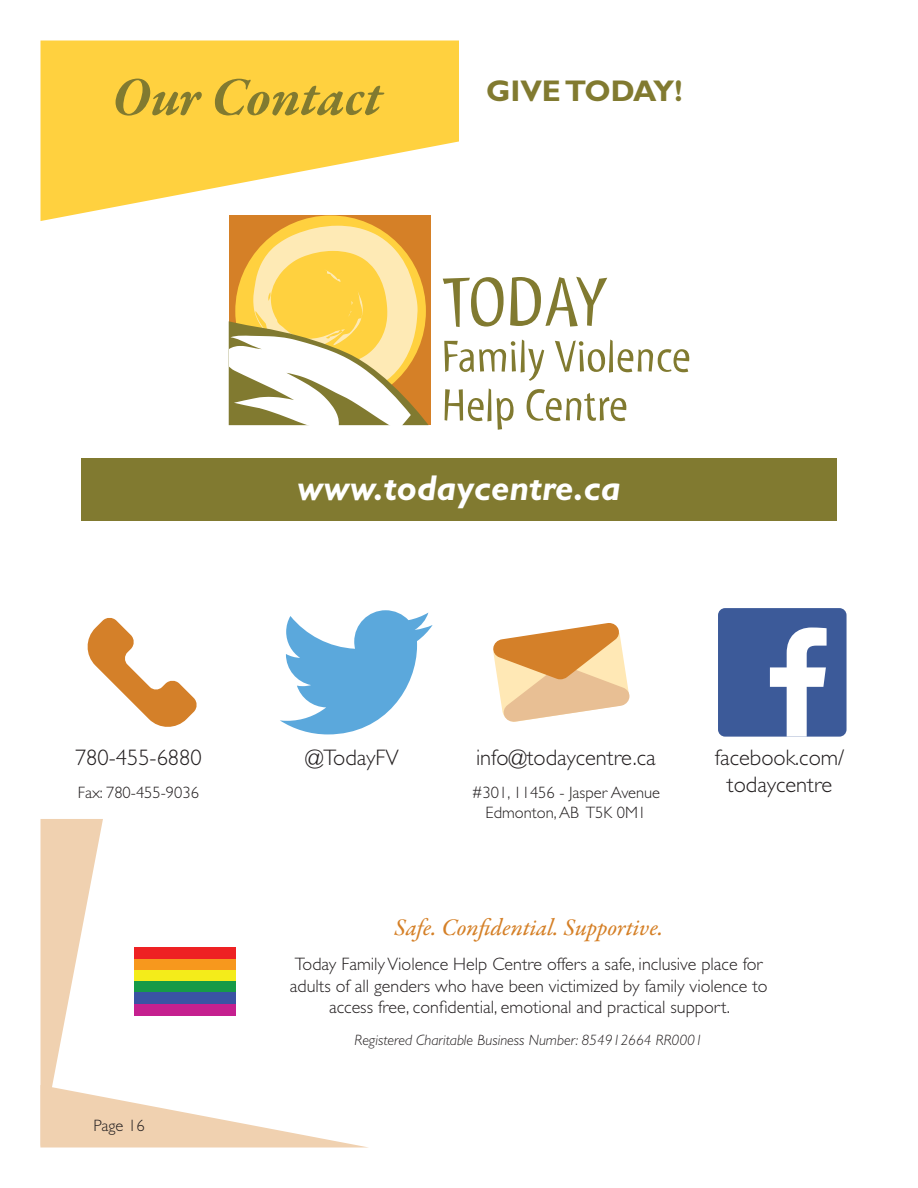
<style>
.page{position:relative;width:918px;height:1188px;background:#fff}
.page>*{position:absolute;margin:0;border:0;box-sizing:border-box;transform-origin:0 0}
.Headers{font:italic 700 55.5px "Garamond Premr Pro";letter-spacing:-.005em;color:#817a30}
.Website{font:italic 700 36px "Gill Sans Std";color:#fff}
.Heading_Titles{font:700 30px "Gill Sans Std";color:#817a30}
.Outquote_-_Garamond{font:24px "Garamond Premr Pro Med It";letter-spacing:-.005em;color:#d58027}
.t1{font:300 22.5px/27px "Gill Sans Std";color:#231f20;text-align:center}
.t2{font:300 18px/21.6px "Gill Sans Std";color:#231f20;text-align:center}
.t3{font:300 16.5px "Gill Sans Std";color:#231f20}
.Captions{font:italic 300 15px "Gill Sans Std";color:#231f20}
</style>
<div class="page">
<svg style="left:40px;top:819px;width:328px;height:329px"></svg>
<svg style="left:40px;top:40px;width:419px;height:181px;fill:#ffd13f"></svg>
<svg style="left:493px;top:623px;width:137px;height:99px"></svg>
<svg style="left:87px;top:618px;width:110px;height:109px"></svg>
<div style="left:718px;top:608px;width:129px;height:129px;background:#3c5a99;border-radius:7px"></div>
<svg style="left:770px;top:628px;width:57px;height:109px"></svg>
<svg style="left:280px;top:610px;width:153px;height:124px"></svg>
<div style="left:81px;top:459px;width:756px;height:62px;background:#817a30"></div>
<svg style="left:443px;top:277px;width:61px;height:50px"></svg>
<svg style="left:510px;top:277px;width:97px;height:50px"></svg>
<svg style="left:444px;top:340px;width:100px;height:41px"></svg>
<svg style="left:555px;top:340px;width:134px;height:33px"></svg>
<svg style="left:445px;top:388px;width:46px;height:33px"></svg>
<svg style="left:497px;top:398px;width:17px;height:32px"></svg>
<svg style="left:527px;top:389px;width:99px;height:32px"></svg>
<svg style="left:229px;top:215px;width:202px;height:210px;background:#de912c"></svg>
<svg style="left:229px;top:226px;width:199px;height:199px"></svg>
<div style="left:134px;top:948px;width:101px;height:11px;background:#ee2123"></div>
<div style="left:134px;top:959px;width:101px;height:11px;background:#f7981d"></div>
<div style="left:134px;top:970px;width:101px;height:11px;background:#f4ec1a"></div>
<div style="left:134px;top:981px;width:101px;height:12px;background:#169a47"></div>
<div style="left:134px;top:993px;width:101px;height:11px;background:#3a53a3"></div>
<div style="left:134px;top:1004px;width:101px;height:11px;background:#c5208f"></div>
<p class="Headers" style="left:112px;top:63px;width:272px">Our Contact</p>
<p class="Heading_Titles" style="left:486px;top:73px;width:198px">GIVE TODAY!</p>
<p class="Website" style="left:297px;top:467px;width:325px">www.todaycentre.ca</p>
<p class="t1" style="left:75px;top:744px;width:128px">780-455-6880</p>
<p class="t3" style="left:78px;top:783px;width:123px">Fax: 780-455-9036</p>
<p class="t3" style="left:93px;top:1117px;width:53px">Page 16</p>
<p class="t1" style="left:305px;top:744px;width:95px">@TodayFV</p>
<p class="t1" style="left:476px;top:744px;width:181px">info@todaycentre.ca</p>
<p class="t3" style="left:472px;top:783px;width:190px">#301, 11456 - Jasper Avenue</p>
<p class="t3" style="left:486px;top:803px;width:162px">Edmonton, AB T5K 0M1</p>
<p class="t1" style="left:715px;top:744px;width:131px">facebook.com/ todaycentre</p>
<p class="Outquote_-_Garamond" style="left:394px;top:913px;width:271px">Safe. Confidential. Supportive.</p>
<p class="t2" style="left:290px;top:954px;width:479px">Today Family Violence Help Centre offers a safe, inclusive place for adults of all genders who have been victimized by family violence to access free, confidential, emotional and practical support.</p>
<p class="Captions" style="left:355px;top:1032px;width:350px">Registered Charitable Business Number: 854912664 RR0001</p>
</div>
